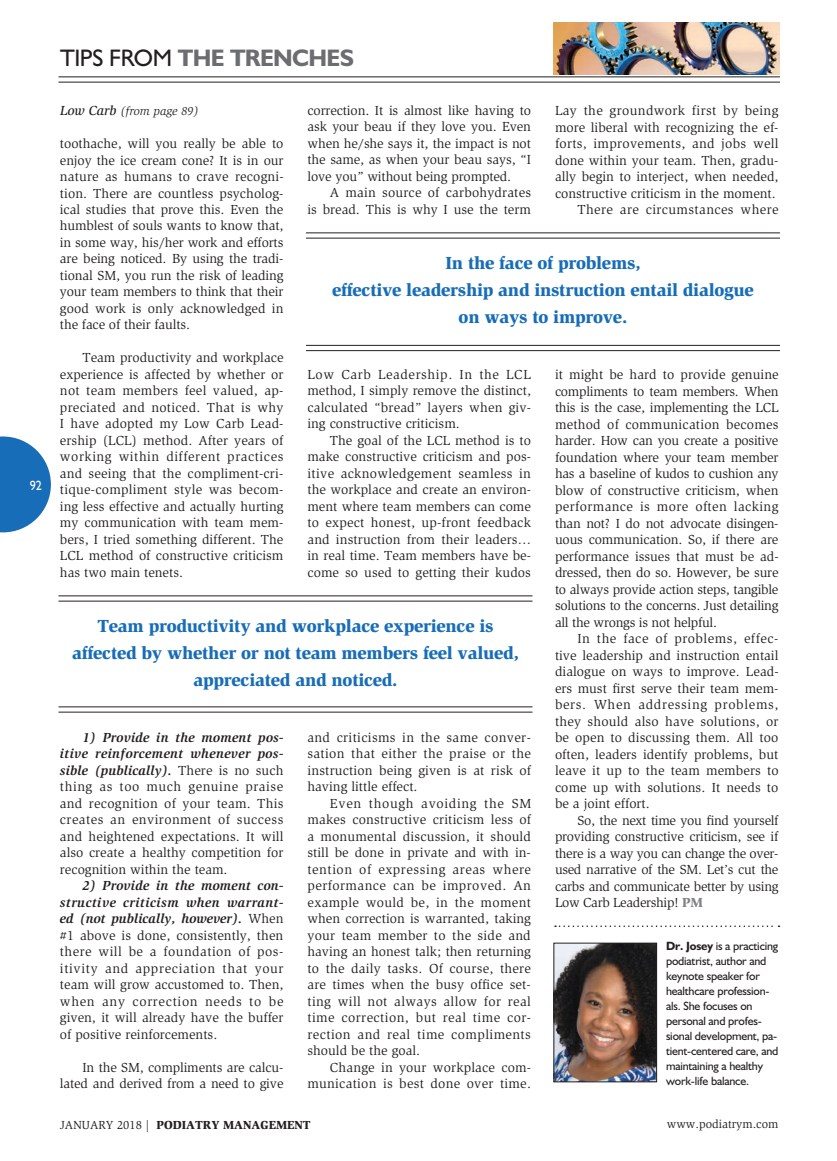
<style>
.page{position:relative;width:837px;height:1161px;background:#fff}
.page>*{position:absolute;margin:0;border:0;box-sizing:border-box;transform-origin:0 0}
.t1{font:700 24px "Humanist 521 BT";letter-spacing:-.025em;color:#6c6d70}
.t2{font:24px "Humanist 521 BT";color:#231f20}
.t3{font:900 18px/27px "Slimbach";letter-spacing:-.015em;color:#176db7;text-align:center}
.t4{font:13.5px/16.5px "Slimbach";color:#231f20;text-align:justify}
.t5{font:13.5px/16.5px "Slimbach";letter-spacing:.02em;color:#231f20;text-align:right}
.t6{font:13.5px "Humanist 521 BT";color:#fff;scale:.9 1}
.t7{font:12px/15px "Humanist 521 BT";letter-spacing:-.015em;color:#231f20}
.t8{font:900 12px "Slimbach";color:#231f20}
.t9{font:italic 12px "Slimbach";color:#231f20}
.t10{font:12px "Slimbach";color:#231f20}
.s1{font-weight:500;font-size:13.5px}
.s2{font-weight:900;color:#808285}
.s3{font-weight:700;font-style:italic}
.s4{font-weight:700}
.s5{font-weight:400}
</style>
<div class="page">
<svg style="left:0;top:436px;width:51px;height:96px"></svg>
<img style="left:554px;top:22px;width:226px;height:53px">
<hr style="left:58px;top:76px;width:722px;height:1px;background:#231f20">
<hr style="left:58px;top:82px;width:722px;height:1px;background:#231f20">
<svg style="left:555px;top:926px;width:224px;height:1px"></svg>
<img style="left:556px;top:945px;width:99px;height:135px">
<div style="left:554px;top:943px;width:103px;height:139px;border:1px solid #231f20"></div>
<hr style="left:306px;top:232px;width:474px;height:1px;background:#231f20">
<hr style="left:306px;top:238px;width:474px;height:1px;background:#231f20">
<hr style="left:306px;top:345px;width:474px;height:1px;background:#231f20">
<hr style="left:306px;top:350px;width:474px;height:1px;background:#231f20">
<hr style="left:58px;top:596px;width:474px;height:1px;background:#231f20">
<hr style="left:58px;top:601px;width:474px;height:1px;background:#231f20">
<hr style="left:58px;top:706px;width:474px;height:1px;background:#231f20">
<hr style="left:58px;top:712px;width:474px;height:1px;background:#231f20">
<p class="t6" style="left:30px;top:477px;width:15px">92</p>
<h1 class="t2" style="left:60px;top:43px;width:65px">Tips from</h1>
<h1 class="t1" style="left:178px;top:43px;width:173px">THE TRENCHES</h1>
<p class="t4" style="left:307px;top:102px;width:225px">correction. It is almost like having to ask your beau if they love you. Even when he/she says it, the impact is not the same, as when your beau says, “I love you” without being prompted.</p>
<p class="t4" style="left:307px;top:185px;width:225px;text-align:right">A main source of carbohydrates<br>is bread. This is why I use the term</p>
<p class="t4" style="left:555px;top:102px;width:225px;text-align:right">Lay the groundwork first by being more liberal with recognizing the ef&shy;forts, improvements, and jobs well done within your team. Then, gradu&shy;ally begin to interject, when needed, constructive criticism in the moment.<br>There are circumstances where</p>
<p class="t9" style="left:60px;top:104px;width:140px"><span class="s1">Low Carb</span> (from page 89)</p>
<p class="t4" style="left:60px;top:135px;width:225px">toothache, will you really be able to enjoy the ice cream cone? It is in our nature as humans to crave recogni&shy;tion. There are countless psycholog&shy;ical studies that prove this. Even the humblest of souls wants to know that, in some way, his/her work and efforts are being noticed. By using the tradi&shy;tional SM, you run the risk of leading your team members to think that their good work is only acknowledged in the face of their faults.</p>
<p class="t4" style="left:60px;top:350px;width:225px;text-indent:23px">Team productivity and workplace experience is affected by whether or not team members feel valued, ap&shy;preciated and noticed. That is why I have adopted my Low Carb Lead&shy;ership (LCL) method. After years of working within different practices and seeing that the compliment-cri&shy;tique-compliment style was becom&shy;ing less effective and actually hurting my communication with team mem&shy;bers, I tried something different. The LCL method of constructive criticism has two main tenets.</p>
<h2 class="t3" style="left:332px;top:249px;width:423px">In the face of problems,<br>effective leadership and instruction entail dialogue on ways to improve.</h2>
<p class="t4" style="left:307px;top:366px;width:225px">Low Carb Leadership. In the LCL method, I simply remove the distinct, calculated “bread” layers when giv&shy;ing constructive criticism.</p>
<p class="t4" style="left:307px;top:432px;width:225px;text-indent:23px">The goal of the LCL method is to make constructive criticism and pos&shy;itive acknowledgement seamless in the workplace and create an environ&shy;ment where team members can come to expect honest, up-front feedback and instruction from their leaders… in real time. Team members have be&shy;come so used to getting their kudos</p>
<p class="t4" style="left:555px;top:366px;width:225px">it might be hard to provide genuine compliments to team members. When this is the case, implementing the LCL method of communication becomes harder. How can you create a positive foundation where your team member has a baseline of kudos to cushion any blow of constructive criticism, when performance is more often lacking than not? I do not advocate disingen&shy;uous communication. So, if there are performance issues that must be ad&shy;dressed, then do so. However, be sure to always provide action steps, tangible solutions to the concerns. Just detailing all the wrongs is not helpful.</p>
<p class="t4" style="left:555px;top:630px;width:225px;text-indent:23px">In the face of problems, effec&shy;tive leadership and instruction entail dialogue on ways to improve. Lead&shy;ers must first serve their team mem&shy;bers. When addressing problems, they should also have solutions, or be open to discussing them. All too often, leaders identify problems, but leave it up to the team members to come up with solutions. It needs to be a joint effort.</p>
<p class="t4" style="left:555px;top:812px;width:225px;text-indent:23px">So, the next time you find yourself providing constructive criticism, see if there is a way you can change the over&shy;used narrative of the SM. Let’s cut the carbs and communicate better by using Low Carb Leadership! <span class="s2">PM</span></p>
<h2 class="t3" style="left:72px;top:612px;width:448px">Team productivity and workplace experience is affected by whether or not team members feel valued, appreciated and noticed.</h2>
<p class="t4" style="left:60px;top:729px;width:225px;text-indent:23px"><span class="s3">1) Provide in the moment pos&shy;itive reinforcement whenever pos&shy;sible (publically).</span> There is no such thing as too much genuine praise and recognition of your team. This creates an environment of success and heightened expectations. It will also create a healthy competition for recognition within the team.</p>
<p class="t4" style="left:60px;top:878px;width:225px;text-indent:23px"><span class="s3">2) Provide in the moment con&shy;structive criticism when warrant&shy;ed (not publically, however).</span> When #1 above is done, consistently, then there will be a foundation of pos&shy;itivity and appreciation that your team will grow accustomed to. Then, when any correction needs to be given, it will already have the buffer of positive reinforcements.</p>
<p class="t4" style="left:60px;top:1059px;width:225px;text-align:right">In the SM, compliments are calcu&shy;lated and derived from a need to give</p>
<p class="t4" style="left:307px;top:729px;width:225px">and criticisms in the same conver&shy;sation that either the praise or the instruction being given is at risk of having little effect.</p>
<p class="t4" style="left:307px;top:795px;width:225px;text-indent:23px">Even though avoiding the SM makes constructive criticism less of a monumental discussion, it should still be done in private and with in&shy;tention of expressing areas where performance can be improved. An example would be, in the moment when correction is warranted, taking your team member to the side and having an honest talk; then returning to the daily tasks. Of course, there are times when the busy office set&shy;ting will not always allow for real time correction, but real time cor&shy;rection and real time compliments should be the goal.</p>
<p class="t5" style="left:307px;top:1059px;width:225px">Change in your workplace com&shy;munication is best done over time.</p>
<p class="t7" style="left:666px;top:939px;width:114px"><span class="s4">DR. JOSEY</span> is a practicing podiatrist, author and keynote speaker for healthcare profession&shy;als. She focuses on personal and profes&shy;sional development, pa&shy;tient-centered care, and maintaining a healthy work-life balance.</p>
<p class="t8" style="left:60px;top:1117px;width:252px"><span class="s5">JANUARY 2018 |</span> PODIATRY MANAGEMENT</p>
<p class="t10" style="left:667px;top:1117px;width:113px">www.podiatrym.com</p>
</div>
